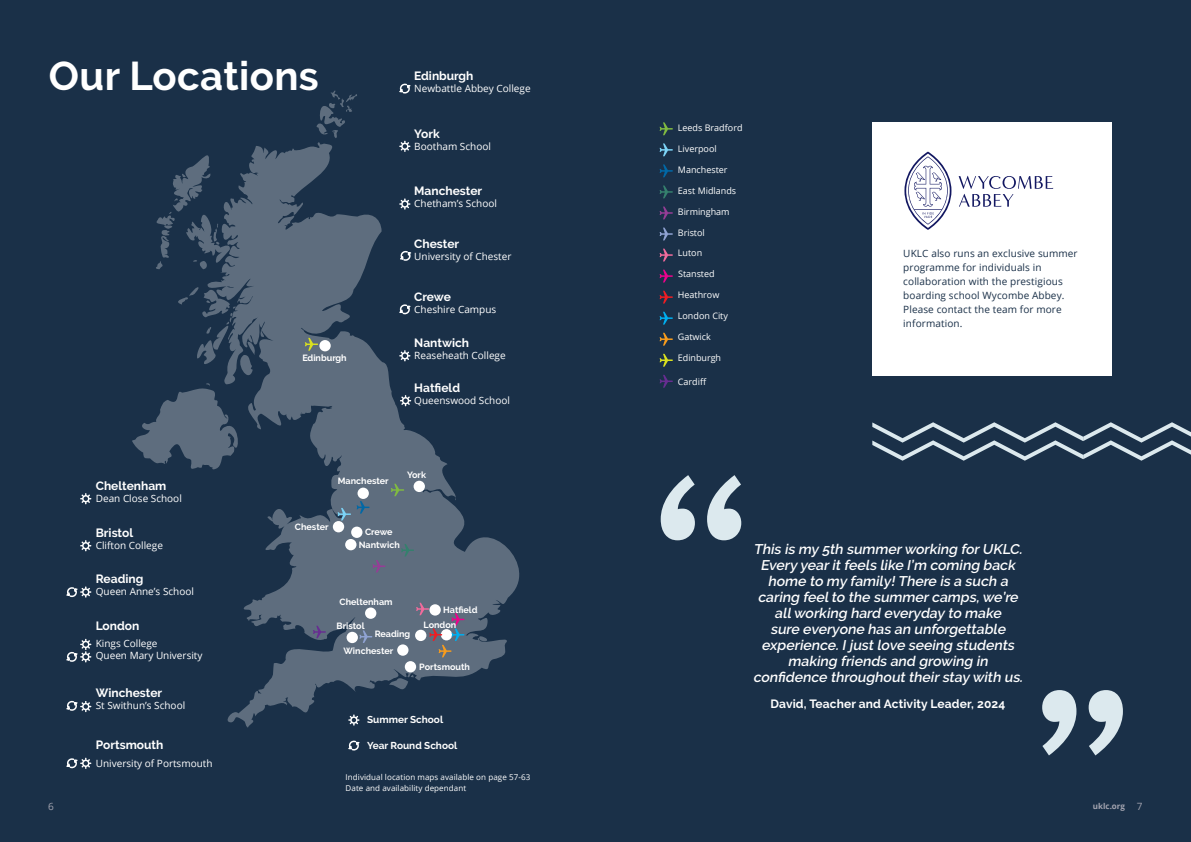
<style>
.page{position:relative;width:1191px;height:842px;background:#1a3048}
.page>*{position:absolute;margin:0;border:0;box-sizing:border-box;transform-origin:0 0}
.t1{font:700 40px "Raleway";letter-spacing:.01em;color:#fff}
.t2{font:italic 600 14px/16px "Raleway";letter-spacing:-.02em;color:#fff;text-align:center}
.t3{font:700 12px "Raleway";color:#fff}
.t4{font:10px/12px "Open Sans";color:#fff}
.t5{font:10px/14px "Open Sans";letter-spacing:.01em;color:#1a3048}
.t6{font:700 10px "Raleway";color:#fff}
.t7{font:10px "Open Sans";color:#a3a4b0}
.t8{font:9px "Open Sans";color:#fff}
.t9{font:700 9px "Raleway";color:#fff}
.t10{font:8px "Open Sans";letter-spacing:.01em;color:#fff}
.t11{font:700 8px "Open Sans";color:#a3a4b0}
.s1{font-weight:400;font-size:10px}
</style>
<div class="page">
<svg style="left:872px;top:422px;width:319px;height:39px"></svg>
<svg style="left:660px;top:475px;width:81px;height:65px"></svg>
<svg style="left:1042px;top:690px;width:81px;height:65px"></svg>
<svg style="left:348px;top:740px;width:12px;height:11px"></svg>
<svg style="left:132px;top:90px;width:388px;height:638px"></svg>
<div style="left:333px;top:521px;width:11px;height:11px;background:#fff;border-radius:50%"></div>
<div style="left:345px;top:539px;width:11px;height:11px;background:#fff;border-radius:50%"></div>
<div style="left:346px;top:632px;width:12px;height:11px;background:#fff;border-radius:50%"></div>
<div style="left:413px;top:481px;width:12px;height:11px;background:#fff;border-radius:50%"></div>
<svg style="left:372px;top:560px;width:13px;height:12px"></svg>
<svg style="left:359px;top:630px;width:13px;height:13px"></svg>
<svg style="left:401px;top:544px;width:13px;height:12px"></svg>
<svg style="left:391px;top:484px;width:13px;height:12px"></svg>
<svg style="left:337px;top:501px;width:32px;height:19px"></svg>
<div style="left:365px;top:607px;width:11px;height:12px;background:#fff;border-radius:50%"></div>
<div style="left:319px;top:340px;width:12px;height:11px;background:#fff;border-radius:50%"></div>
<svg style="left:305px;top:338px;width:13px;height:13px"></svg>
<svg style="left:416px;top:603px;width:48px;height:54px;background:#737687"></svg>
<svg style="left:398px;top:83px;width:13px;height:12px"></svg>
<svg style="left:398px;top:140px;width:13px;height:13px"></svg>
<svg style="left:399px;top:250px;width:13px;height:12px"></svg>
<svg style="left:398px;top:349px;width:13px;height:13px"></svg>
<svg style="left:80px;top:493px;width:12px;height:12px"></svg>
<svg style="left:80px;top:540px;width:12px;height:12px"></svg>
<svg style="left:659px;top:164px;width:14px;height:13px"></svg>
<svg style="left:659px;top:249px;width:14px;height:12px"></svg>
<svg style="left:659px;top:122px;width:14px;height:13px"></svg>
<svg style="left:659px;top:186px;width:14px;height:12px"></svg>
<svg style="left:659px;top:312px;width:14px;height:13px"></svg>
<svg style="left:659px;top:207px;width:14px;height:12px"></svg>
<svg style="left:659px;top:228px;width:14px;height:12px"></svg>
<svg style="left:659px;top:291px;width:14px;height:13px"></svg>
<svg style="left:659px;top:143px;width:14px;height:13px"></svg>
<svg style="left:659px;top:270px;width:14px;height:12px"></svg>
<svg style="left:659px;top:333px;width:14px;height:13px"></svg>
<svg style="left:659px;top:354px;width:14px;height:13px"></svg>
<svg style="left:659px;top:375px;width:14px;height:13px"></svg>
<svg style="left:313px;top:626px;width:13px;height:12px"></svg>
<svg style="left:66px;top:586px;width:26px;height:12px"></svg>
<div style="left:357px;top:488px;width:12px;height:11px;background:#fff;border-radius:50%"></div>
<svg style="left:66px;top:757px;width:26px;height:12px"></svg>
<svg style="left:398px;top:198px;width:13px;height:12px"></svg>
<div style="left:405px;top:661px;width:11px;height:11px;background:#fff;border-radius:50%"></div>
<div style="left:872px;top:122px;width:239px;height:254px;background:#fff"></div>
<svg style="left:904px;top:152px;width:149px;height:78px"></svg>
<div style="left:351px;top:527px;width:11px;height:11px;background:#fff;border-radius:50%"></div>
<svg style="left:398px;top:303px;width:13px;height:12px"></svg>
<svg style="left:66px;top:638px;width:26px;height:25px"></svg>
<div style="left:397px;top:644px;width:11px;height:12px;background:#fff;border-radius:50%"></div>
<svg style="left:66px;top:700px;width:26px;height:13px"></svg>
<div style="left:429px;top:604px;width:12px;height:12px;background:#fff;border-radius:50%"></div>
<svg style="left:399px;top:394px;width:13px;height:13px"></svg>
<p class="t1" style="left:49px;top:53px;width:271px">Our Locations</p>
<p class="t9" style="left:302px;top:353px;width:46px">Edinburgh</p>
<p class="t3" style="left:414px;top:69px;width:61px">Edinburgh</p>
<p class="t4" style="left:414px;top:82px;width:118px">Newbattle Abbey College</p>
<p class="t3" style="left:414px;top:127px;width:27px">York</p>
<p class="t4" style="left:414px;top:140px;width:78px">Bootham School</p>
<p class="t3" style="left:414px;top:184px;width:69px">Manchester</p>
<p class="t4" style="left:414px;top:198px;width:84px">Chetham’s School</p>
<p class="t3" style="left:414px;top:237px;width:46px">Chester</p>
<p class="t4" style="left:414px;top:250px;width:99px">University of Chester</p>
<p class="t3" style="left:414px;top:290px;width:38px">Crewe</p>
<p class="t4" style="left:414px;top:303px;width:83px">Cheshire Campus</p>
<p class="t3" style="left:414px;top:336px;width:56px">Nantwich</p>
<p class="t4" style="left:414px;top:349px;width:93px">Reaseheath College</p>
<p class="t3" style="left:414px;top:381px;width:47px">Hatfield</p>
<p class="t4" style="left:414px;top:394px;width:97px">Queenswood School</p>
<p class="t3" style="left:96px;top:479px;width:72px">Cheltenham</p>
<p class="t4" style="left:96px;top:492px;width:88px">Dean Close School</p>
<p class="t3" style="left:96px;top:525px;width:39px">Bristol</p>
<p class="t4" style="left:96px;top:539px;width:69px">Clifton College</p>
<p class="t3" style="left:96px;top:572px;width:49px">Reading</p>
<p class="t4" style="left:96px;top:585px;width:100px">Queen Anne’s School</p>
<p class="t3" style="left:96px;top:618px;width:45px">London</p>
<p class="t4" style="left:96px;top:637px;width:108px">Kings College<br>Queen Mary University</p>
<p class="t3" style="left:96px;top:686px;width:68px">Winchester</p>
<p class="t4" style="left:96px;top:699px;width:91px">St Swithun’s School</p>
<p class="t3" style="left:96px;top:738px;width:69px">Portsmouth</p>
<p class="t4" style="left:96px;top:757px;width:118px">University of Portsmouth</p>
<p class="t9" style="left:338px;top:475px;width:52px">Manchester</p>
<p class="t9" style="left:407px;top:469px;width:21px">York</p>
<p class="t9" style="left:295px;top:521px;width:35px">Chester</p>
<p class="t9" style="left:365px;top:527px;width:29px">Crewe</p>
<p class="t9" style="left:359px;top:539px;width:43px">Nantwich</p>
<p class="t9" style="left:340px;top:596px;width:55px">Cheltenham</p>
<p class="t9" style="left:336px;top:620px;width:30px">Bristol</p>
<p class="t9" style="left:375px;top:629px;width:37px">Reading</p>
<p class="t9" style="left:343px;top:646px;width:51px">Winchester</p>
<p class="t9" style="left:443px;top:605px;width:36px">Hatfield</p>
<p class="t9" style="left:423px;top:619px;width:34px">London</p>
<p class="t9" style="left:419px;top:661px;width:52px">Portsmouth</p>
<p class="t6" style="left:367px;top:714px;width:78px">Summer School</p>
<p class="t6" style="left:367px;top:740px;width:92px">Year Round School</p>
<p class="t10" style="left:346px;top:771px;width:186px">Individual location maps available on page 57-63</p>
<p class="t10" style="left:346px;top:782px;width:122px">Date and availability dependant</p>
<p class="t8" style="left:678px;top:122px;width:66px">Leeds Bradford</p>
<p class="t8" style="left:678px;top:143px;width:40px">Liverpool</p>
<p class="t8" style="left:678px;top:163px;width:51px">Manchester</p>
<p class="t8" style="left:678px;top:184px;width:60px">East Midlands</p>
<p class="t8" style="left:678px;top:205px;width:53px">Birmingham</p>
<p class="t8" style="left:678px;top:226px;width:28px">Bristol</p>
<p class="t8" style="left:678px;top:247px;width:26px">Luton</p>
<p class="t8" style="left:678px;top:268px;width:38px">Stansted</p>
<p class="t8" style="left:678px;top:289px;width:43px">Heathrow</p>
<p class="t8" style="left:678px;top:310px;width:52px">London City</p>
<p class="t8" style="left:678px;top:330px;width:35px">Gatwick</p>
<p class="t8" style="left:678px;top:351px;width:45px">Edinburgh</p>
<p class="t8" style="left:678px;top:375px;width:30px">Cardiff</p>
<p class="t5" style="left:903px;top:246px;width:176px">UKLC also runs an exclusive summer programme for individuals in collaboration with the prestigious boarding school Wycombe Abbey.<br>Please contact the team for more information.</p>
<p class="t2" style="left:753px;top:541px;width:274px">This is my 5th summerworking forUKLC.<br>Every yearitfeels like I’m coming back home to my family!There is a such a caring feelto the summercamps,we’re allworking hard everyday to make<br>sure everyone has an unforgettable experience.Ijustlove seeing students making friends and growing in confidence throughouttheirstay with us.</p>
<p class="t3" style="left:770px;top:697px;width:236px">David, Teacher and Activity Leader, 2024</p>
<p class="t7" style="left:48px;top:799px;width:7px">6</p>
<p class="t11" style="left:1092px;top:800px;width:51px">uklc.org <span class="s1">7</span></p>
</div>
